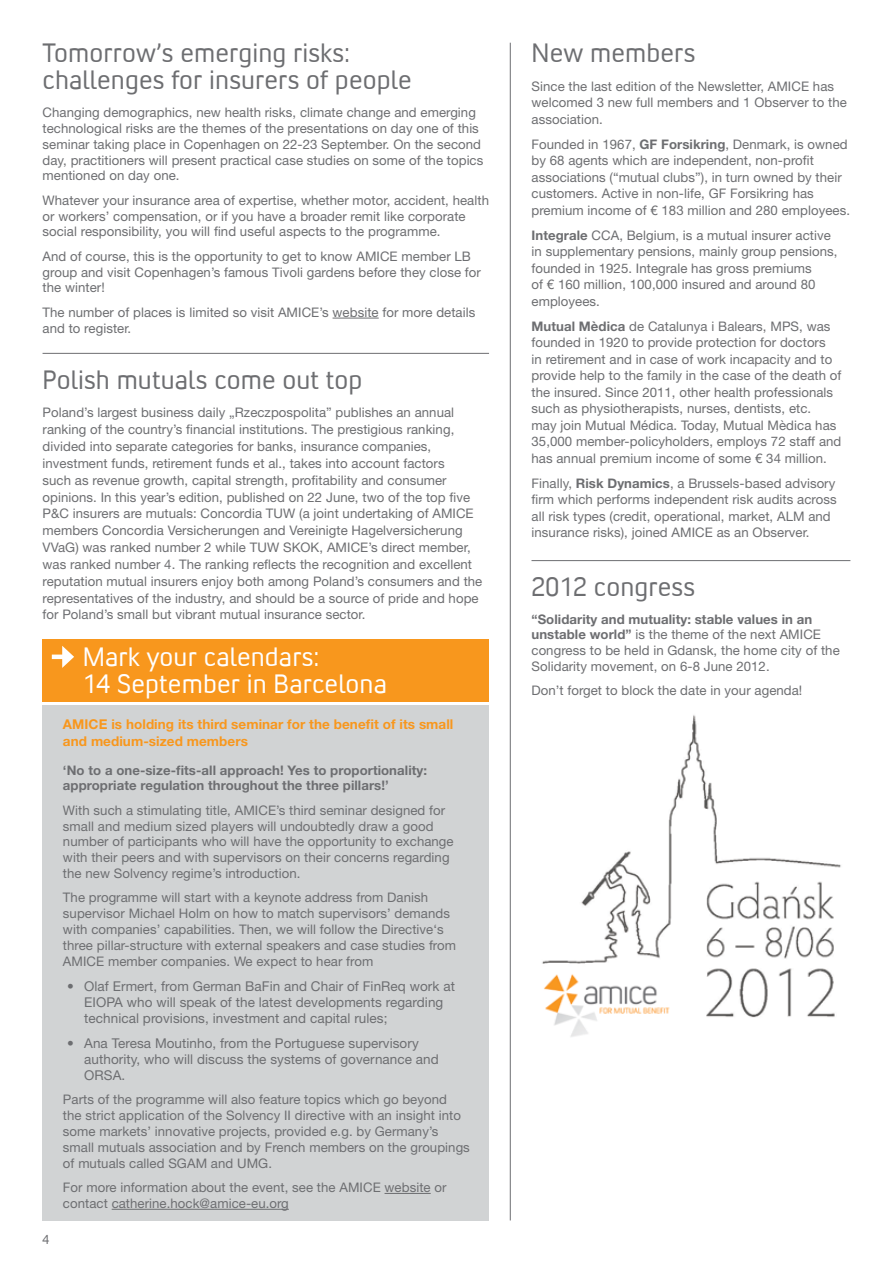
<style>
.page{position:relative;width:893px;height:1263px;background:#fff}
.page>*{position:absolute;margin:0;border:0;box-sizing:border-box;transform-origin:0 0}
.t1{font:27px/27px "Convection";letter-spacing:.005em;color:#6d6e71}
.t2{font:27px/27px "Convection";letter-spacing:.005em;color:#fff}
.t3{font:13.5px/16.2px "Helvetica Neue LT Std";letter-spacing:.005em;color:#6d6e71}
.t4{font:700 13.5px/16.5px "Helvetica Neue LT Std";letter-spacing:.005em;color:#f8971d}
.t5{font:13.2px/15.9px "Helvetica Neue LT Std";letter-spacing:.005em;color:#6d6e71}
.t6{font:700 13.2px/15.9px "Helvetica Neue LT Std";letter-spacing:.005em;color:#6d6e71}
.t7{font:13.2px "Convection";color:#6d6e71}
.s1{font-weight:700}
</style>
<div class="page">
<hr style="left:510px;top:43px;width:1px;height:1177px;background:#6d6e71">
<div style="left:43px;top:705px;width:446px;height:515px;background:#d1d3d4"></div>
<div style="left:43px;top:639px;width:446px;height:63px;background:#f8971d"></div>
<div style="left:52px;top:654px;width:14px;height:5px;background:#fff"></div>
<svg style="left:62px;top:646px;width:12px;height:22px"></svg>
<hr style="left:385px;top:1193px;width:46px;height:1px;background:#6d6e71">
<hr style="left:112px;top:1209px;width:177px;height:1px;background:#6d6e71">
<hr style="left:333px;top:318px;width:46px;height:1px;background:#6d6e71">
<hr style="left:531px;top:560px;width:319px;height:1px;background:#6d6e71">
<img style="left:542px;top:715px;width:299px;height:322px">
<hr style="left:43px;top:353px;width:446px;height:1px;background:#6d6e71">
<h1 class="t1" style="left:43px;top:39px;width:371px">Tomorrow’s emerging risks: challenges for insurers of people</h1>
<p class="t5" style="left:43px;top:104px;width:442px">Changing demographics, new health risks, climate change and emerging technological risks are the themes of the presentations on day one of this seminar taking place in Copenhagen on 22-23 September. On the second day, practitioners will present practical case studies on some of the topics mentioned on day one.</p>
<p class="t5" style="left:43px;top:192px;width:448px">Whatever your insurance area of expertise, whether motor, accident, health or workers’ compensation, or if you have a broader remit like corporate social responsibility, you will find useful aspects to the programme.</p>
<p class="t5" style="left:43px;top:248px;width:440px">And of course, this is the opportunity to get to know AMICE member LB group and visit Copenhagen’s famous Tivoli gardens before they close for the winter!</p>
<p class="t5" style="left:43px;top:304px;width:434px">The number of places is limited so visit AMICE’s website for more details and to register.</p>
<h1 class="t1" style="left:43px;top:365px;width:321px">Polish mutuals come out top</h1>
<p class="t5" style="left:43px;top:404px;width:441px;line-height:16.8px">Poland’s largest business daily „Rzeczpospolita” publishes an annual ranking of the country’s financial institutions. The prestigious ranking, divided into separate categories for banks, insurance companies, investment funds, retirement funds et al., takes into account factors<br>such as revenue growth, capital strength, profitability and consumer opinions. In this year’s edition, published on 22 June, two of the top five P&amp;C insurers are mutuals: Concordia TUW (a joint undertaking of AMICE members Concordia Versicherungen and Vereinigte Hagelversicherung VVaG) was ranked number 2 while TUW SKOK, AMICE’s direct member, was ranked number 4. The ranking reflects the recognition and excellent reputation mutual insurers enjoy both among Poland’s consumers and the representatives of the industry, and should be a source of pride and hope for Poland’s small but vibrant mutual insurance sector.</p>
<p class="t7" style="left:43px;top:1231px;width:8px">4</p>
<h1 class="t2" style="left:83px;top:642px;width:306px">Mark your calendars:<br>14 September in Barcelona</h1>
<p class="t4" style="left:63px;top:716px;width:392px">AMICE is holding its third seminar for the benefit of its small and medium-sized members</p>
<p class="t6" style="left:63px;top:762px;width:366px">‘No to a one-size-fits-all approach! Yes to proportionality: appropriate regulation throughout the three pillars!’</p>
<p class="t5" style="left:63px;top:802px;width:392px">With such a stimulating title, AMICE’s third seminar designed for small and medium sized players will undoubtedly draw a good number of participants who will have the opportunity to exchange with their peers and with supervisors on their concerns regarding the new Solvency regime’s introduction.</p>
<p class="t5" style="left:63px;top:890px;width:395px">The programme will start with a keynote address from Danish supervisor Michael Holm on how to match supervisors’ demands with companies’ capabilities. Then, we will follow the Directive‘s three pillar-structure with external speakers and case studies from AMICE member companies. We expect to hear from</p>
<p class="t3" style="left:84px;top:977px;width:372px;text-indent:-17px">• Olaf Ermert, from German BaFin and Chair of FinReq work at<br>EIOPA who will speak of the latest developments regarding technical provisions, investment and capital rules;</p>
<p class="t3" style="left:84px;top:1034px;width:356px;text-indent:-17px">• Ana Teresa Moutinho, from the Portuguese supervisory authority, who will discuss the systems of governance and<br>ORSA.</p>
<p class="t5" style="left:63px;top:1091px;width:408px">Parts of the programme will also feature topics which go beyond<br>the strict application of the Solvency II directive with an insight into some markets’ innovative projects, provided e.g. by Germany’s small mutuals association and by French members on the groupings of mutuals called SGAM and UMG.</p>
<p class="t5" style="left:63px;top:1179px;width:385px">For more information about the event, see the AMICE website or contact catherine.hock@amice-eu.org</p>
<h1 class="t1" style="left:531px;top:39px;width:165px">New members</h1>
<p class="t5" style="left:531px;top:78px;width:317px;line-height:16.5px">Since the last edition of the Newsletter, AMICE has welcomed 3 new full members and 1 Observer to the association.</p>
<p class="t5" style="left:531px;top:136px;width:320px;line-height:16.5px">Founded in 1967, <span class="s1">GF Forsikring</span>, Denmark, is owned by 68 agents which are independent, non-profit associations (“mutual clubs”), in turn owned by their customers. Active in non-life, GF Forsikring has premium income of € 183 million and 280 employees.</p>
<p class="t5" style="left:531px;top:227px;width:307px;line-height:16.5px"><span class="s1">Integrale</span> CCA, Belgium, is a mutual insurer active in supplementary pensions, mainly group pensions, founded in 1925. Integrale has gross premiums<br>of € 160 million, 100,000 insured and around 80 employees.</p>
<p class="t5" style="left:531px;top:318px;width:311px;line-height:16.5px"><span class="s1">Mutual Mèdica</span> de Catalunya i Balears, MPS, was founded in 1920 to provide protection for doctors<br>in retirement and in case of work incapacity and to provide help to the family in the case of the death of the insured. Since 2011, other health professionals such as physiotherapists, nurses, dentists, etc.<br>may join Mutual Médica. Today, Mutual Mèdica has 35,000 member-policyholders, employs 72 staff and has annual premium income of some € 34 million.</p>
<p class="t5" style="left:531px;top:475px;width:307px;line-height:16.5px">Finally, <span class="s1">Risk Dynamics</span>, a Brussels-based advisory firm which performs independent risk audits across all risk types (credit, operational, market, ALM and insurance risks), joined AMICE as an Observer.</p>
<h1 class="t1" style="left:531px;top:572px;width:165px">2012 congress</h1>
<p class="t5" style="left:531px;top:611px;width:310px"><span class="s1">“Solidarity and mutuality: stable values in an unstable world”</span> is the theme of the next AMICE congress to be held in Gdansk, the home city of the Solidarity movement, on 6-8 June 2012.</p>
<p class="t5" style="left:531px;top:683px;width:272px">Don’t forget to block the date in your agenda!</p>
</div>
